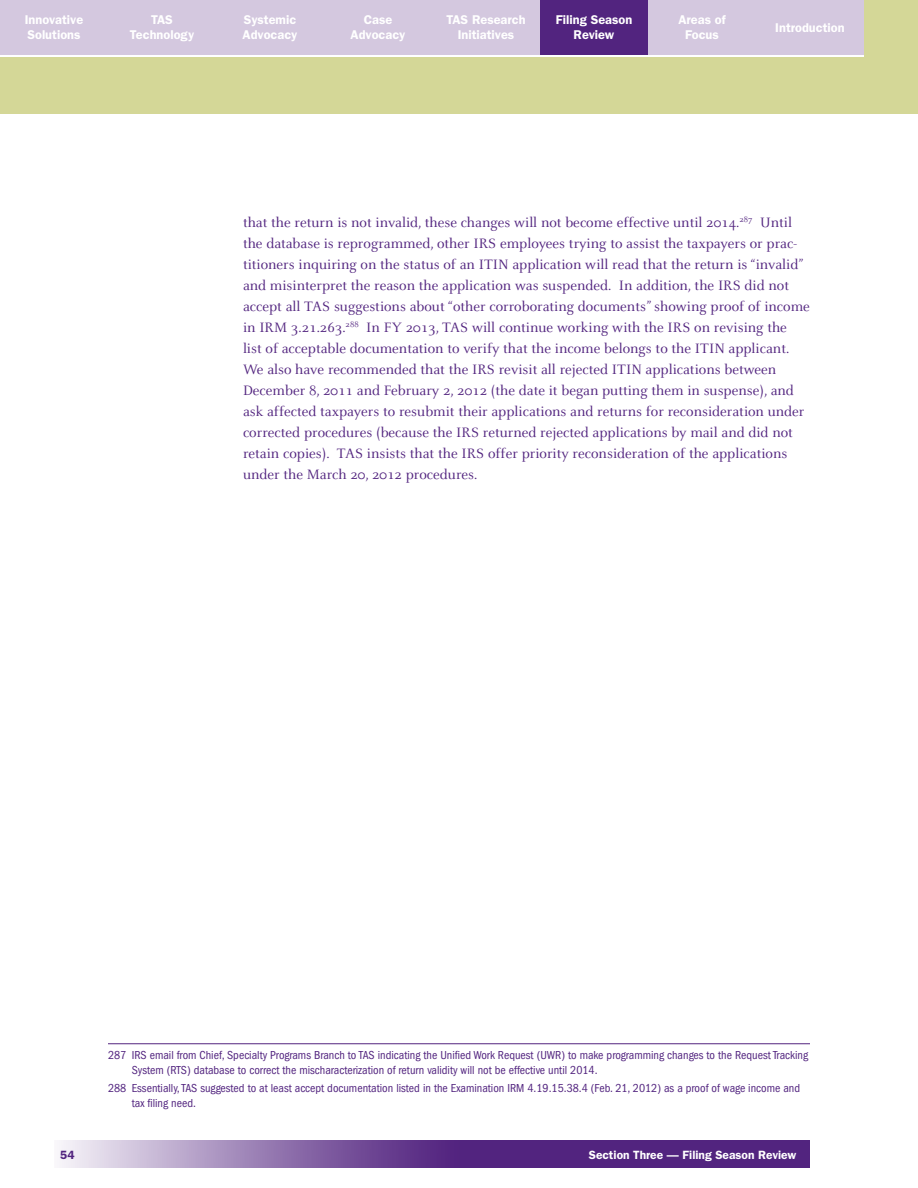
<style>
.page{position:relative;width:918px;height:1188px;background:#fff}
.page>*{position:absolute;margin:0;border:0;box-sizing:border-box;transform-origin:0 0}
.t1{font:15px/21px "Celeste";color:#52247f}
.t2{font:600 12.75px/15px "Franklin Gothic";color:#fff;text-align:center}
.basic_footnote{font:condensed 12px/15px "Franklin Gothic";color:#52247f}
.t3{font:600 12px "Franklin Gothic";color:#fff}
.t4{font:600 12px "Franklin Gothic";color:#52247f}
</style>
<div class="page">
<svg style="left:60px;top:1141px;width:750px;height:27px;background:#7a569c"></svg>
<div style="left:0;top:0;width:918px;height:114px;background:#d4d797"></div>
<hr style="left:0;top:54px;width:864px;height:3px;background:#fff">
<div style="left:324px;top:0;width:108px;height:54px;background:#d4c8df"></div>
<div style="left:432px;top:0;width:108px;height:54px;background:#d4c8df"></div>
<div style="left:540px;top:0;width:108px;height:54px;background:#52247f"></div>
<div style="left:648px;top:0;width:108px;height:54px;background:#d4c8df"></div>
<div style="left:0;top:0;width:108px;height:54px;background:#d4c8df"></div>
<div style="left:108px;top:0;width:108px;height:54px;background:#d4c8df"></div>
<div style="left:216px;top:0;width:108px;height:54px;background:#d4c8df"></div>
<div style="left:756px;top:0;width:108px;height:54px;background:#d4c8df"></div>
<hr style="left:108px;top:1043px;width:702px;height:1px;background:#52247f">
<p class="t2" style="left:25px;top:12px;width:60px;text-align:left">Innovative<br>Solutions</p>
<p class="t2" style="left:130px;top:12px;width:66px">TAS<br>Technology</p>
<p class="t2" style="left:243px;top:12px;width:56px;text-align:left">Systemic<br>Advocacy</p>
<p class="t2" style="left:351px;top:12px;width:56px">Case<br>Advocacy</p>
<p class="t2" style="left:446px;top:12px;width:81px">TAS Research<br>Initiatives</p>
<p class="t2" style="left:556px;top:12px;width:78px">Filing Season<br>Review</p>
<p class="t2" style="left:678px;top:12px;width:49px">Areas of<br>Focus</p>
<p class="t2" style="left:775px;top:20px;width:71px">Introduction</p>
<p class="t1" style="left:243px;top:212px;width:568px">that the return is not invalid, these changes will not become effective until 2014. <sup>287</sup> Until the database is reprogrammed, other IRS employees trying to assist the taxpayers or prac&shy;titioners inquiring on the status of an ITIN application will read that the return is “invalid” and misinterpret the reason the application was suspended. In addition, the IRS did not accept all TAS suggestions about “other corroborating documents” showing proof of income in IRM 3.21.263. <sup>288</sup> In FY 2013, TAS will continue working with the IRS on revising the<br>list of acceptable documentation to verify that the income belongs to the ITIN applicant.<br>We also have recommended that the IRS revisit all rejected ITIN applications between December 8, 2011 and February 2, 2012 (the date it began putting them in suspense), and ask affected taxpayers to resubmit their applications and returns for reconsideration under corrected procedures (because the IRS returned rejected applications by mail and did not retain copies). TAS insists that the IRS offer priority reconsideration of the applications under the March 20, 2012 procedures.</p>
<p class="basic_footnote" style="left:132px;top:1047px;width:678px;text-indent:-24px">287 IRS email from Chief, Specialty Programs Branch to TAS indicating the Unified Work Request (UWR) to make programming changes to the Request Tracking<br>System (RTS) database to correct the mischaracterization of return validity will not be effective until 2014.</p>
<p class="basic_footnote" style="left:132px;top:1081px;width:670px;text-indent:-24px">288 Essentially, TAS suggested to at least accept documentation listed in the Examination IRM 4.19.15.38.4 (Feb. 21, 2012) as a proof of wage income and tax filing need.</p>
<p class="t4" style="left:60px;top:1148px;width:16px">54</p>
<p class="t3" style="left:589px;top:1148px;width:209px">Section Three — Filing Season Review</p>
</div>
